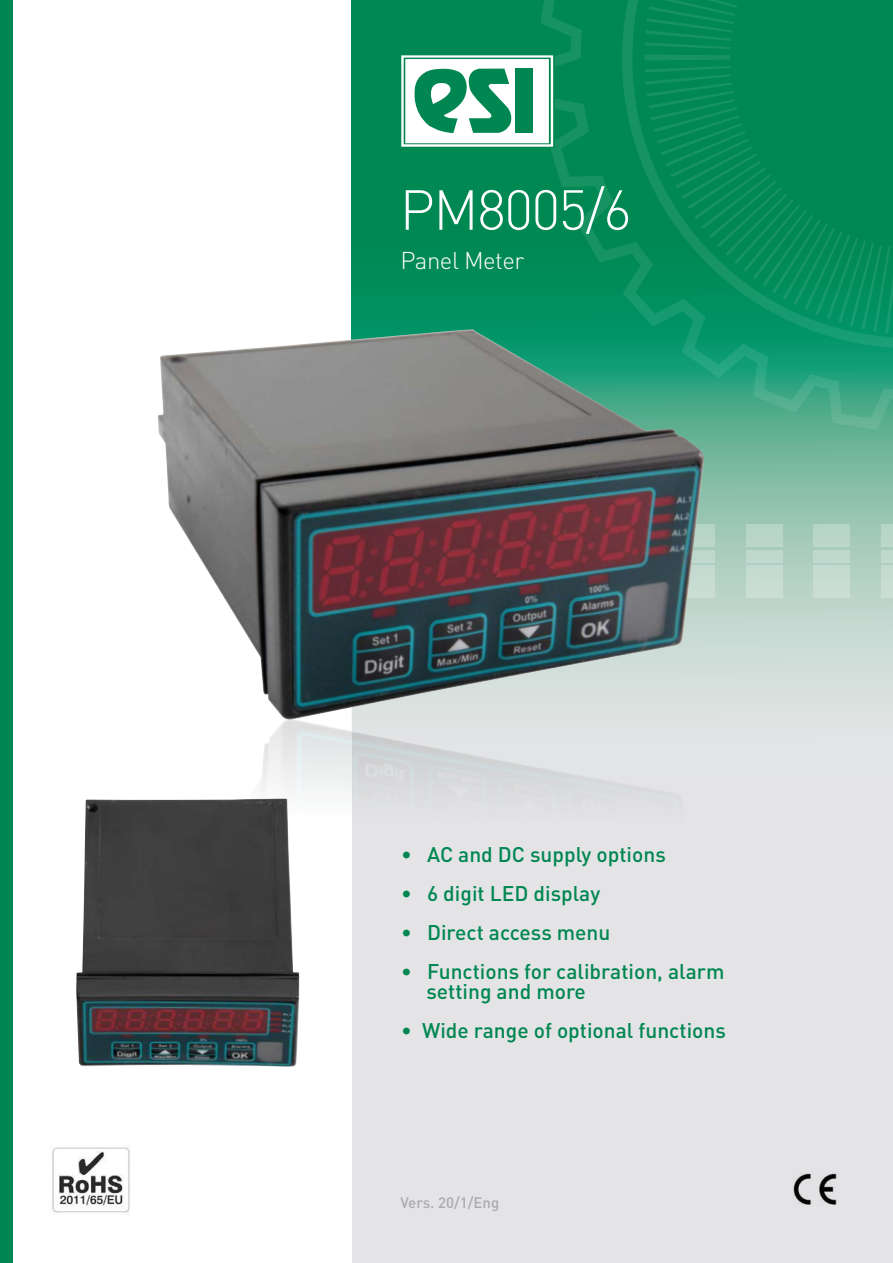
<style>
.page{position:relative;width:893px;height:1263px;background:#fff}
.page>*{position:absolute;margin:0;border:0;box-sizing:border-box;transform-origin:0 0}
.t1{font:300 55.5px "DINOT";letter-spacing:-.025em;color:#fff}
.t2{font:300 24px "DINOT";letter-spacing:-.02em;color:#fff}
.t3{font:500 21px/19.5px "DINOT";color:#008751}
.t4{font:500 15px "DINOT";color:#a9abad}
</style>
<div class="page">
<div style="left:352px;top:0;width:541px;height:1263px;background:#e4e4e6"></div>
<svg style="left:352px;top:0;width:541px;height:699px;background:#50a987"></svg>
<div style="left:678px;top:565px;width:37px;height:32px;background:#c6dcd3"></div>
<div style="left:678px;top:550px;width:37px;height:12px;background:#bfd8cd"></div>
<div style="left:678px;top:524px;width:37px;height:23px;background:#b8d5c8"></div>
<div style="left:746px;top:524px;width:36px;height:23px;background:#b8d5c8"></div>
<div style="left:746px;top:565px;width:36px;height:32px;background:#c6dcd3"></div>
<div style="left:746px;top:550px;width:36px;height:12px;background:#bfd8ce"></div>
<div style="left:814px;top:524px;width:36px;height:23px;background:#b8d5c8"></div>
<div style="left:814px;top:550px;width:36px;height:12px;background:#bfd8ce"></div>
<div style="left:814px;top:565px;width:36px;height:32px;background:#c6dcd3"></div>
<div style="left:881px;top:524px;width:12px;height:23px;background:#b8d5c8"></div>
<div style="left:881px;top:565px;width:12px;height:32px;background:#c6dcd3"></div>
<div style="left:881px;top:550px;width:12px;height:12px;background:#bfd8ce"></div>
<svg style="left:539px;top:0;width:354px;height:431px;background:#179567"></svg>
<svg style="left:620px;top:0;width:273px;height:351px;background:#048b57"></svg>
<div style="left:0;top:0;width:13px;height:1263px;background:#008751"></div>
<svg style="left:400px;top:54px;width:155px;height:94px;background:#8cc9b1"></svg>
<img style="left:50px;top:1145px;width:80px;height:69px">
<img style="left:158px;top:329px;width:546px;height:389px">
<img style="left:260px;top:718px;width:381px;height:281px">
<img style="left:76px;top:798px;width:223px;height:269px">
<img style="left:793px;top:1173px;width:44px;height:32px">
<h1 class="t1" style="left:400px;top:172px;width:234px">PM8005/6</h1>
<p class="t2" style="left:400px;top:244px;width:125px">Panel Meter</p>
<p class="t3" style="left:401px;top:844px;width:266px">• AC and DC supply options</p>
<p class="t3" style="left:401px;top:883px;width:201px">• 6 digit LED display</p>
<p class="t3" style="left:401px;top:922px;width:211px">• Direct access menu</p>
<p class="t3" style="left:426px;top:961px;width:300px;text-indent:-25px">• Functions for calibration, alarm setting and more</p>
<p class="t3" style="left:401px;top:1019px;width:326px">• Wide range of optional functions</p>
<p class="t4" style="left:400px;top:1192px;width:100px">Vers. 20/1/Eng</p>
</div>
